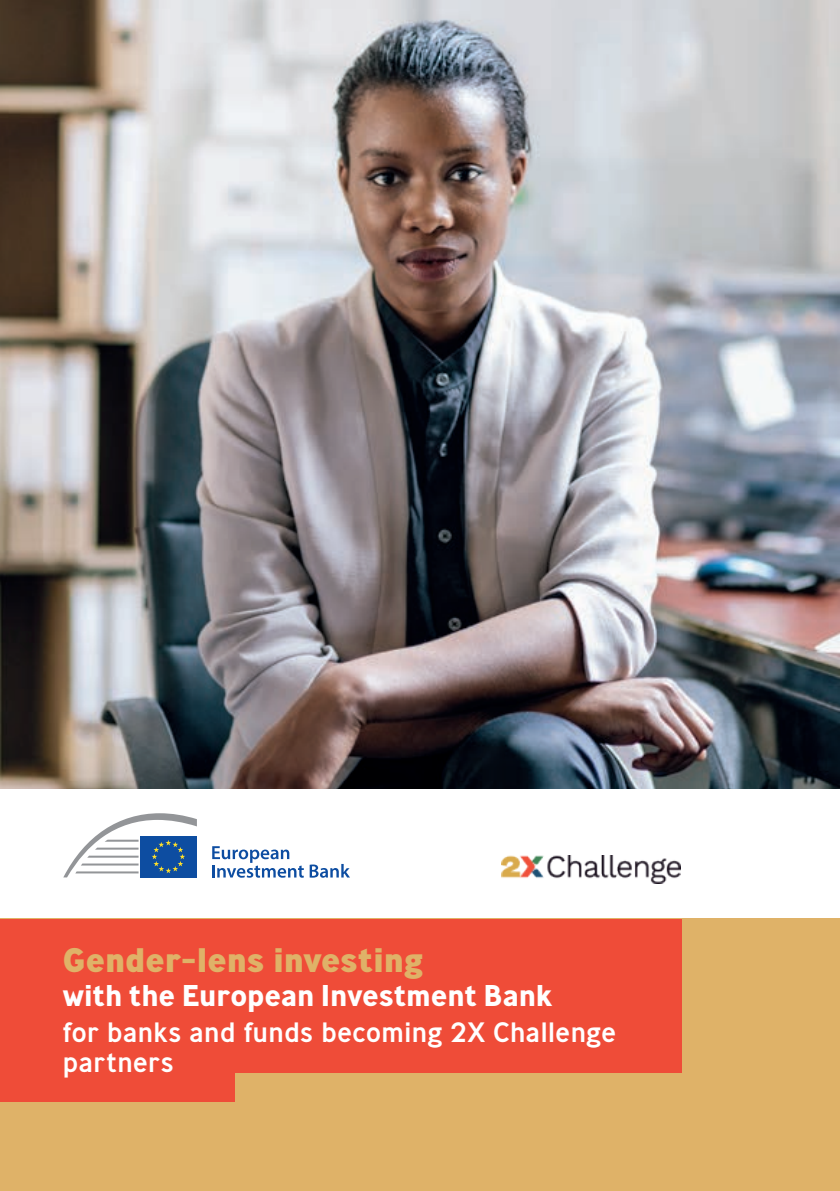
<style>
.page{position:relative;width:840px;height:1191px;background:#fff}
.page>*{position:absolute;margin:0;border:0;box-sizing:border-box;transform-origin:0 0}
.t1{font:800 34px "Ministry";color:#dfb268}
.t2{font:700 30px "Ministry";letter-spacing:-.005em;color:#fff}
.t3{font:500 28px/30px "Ministry";letter-spacing:-.005em;color:#fff}
</style>
<div class="page">
<div style="left:0;top:918px;width:839px;height:273px;background:#dfb268"></div>
<img style="left:0;top:0;width:839px;height:788px">
<div style="left:0;top:918px;width:680px;height:154px;background:#ef4c38"></div>
<div style="left:0;top:1057px;width:234px;height:44px;background:#ef4c38"></div>
<svg style="left:63px;top:813px;width:134px;height:64px"></svg>
<svg style="left:212px;top:846px;width:91px;height:31px"></svg>
<svg style="left:309px;top:864px;width:41px;height:13px"></svg>
<img style="left:501px;top:855px;width:178px;height:28px">
<p class="t1" style="left:62px;top:937px;width:362px">Gender-lens investing</p>
<p class="t2" style="left:62px;top:976px;width:491px">with the European Investment Bank</p>
<p class="t3" style="left:62px;top:1016px;width:555px">for banks and funds becoming 2X Challenge partners</p>
</div>
